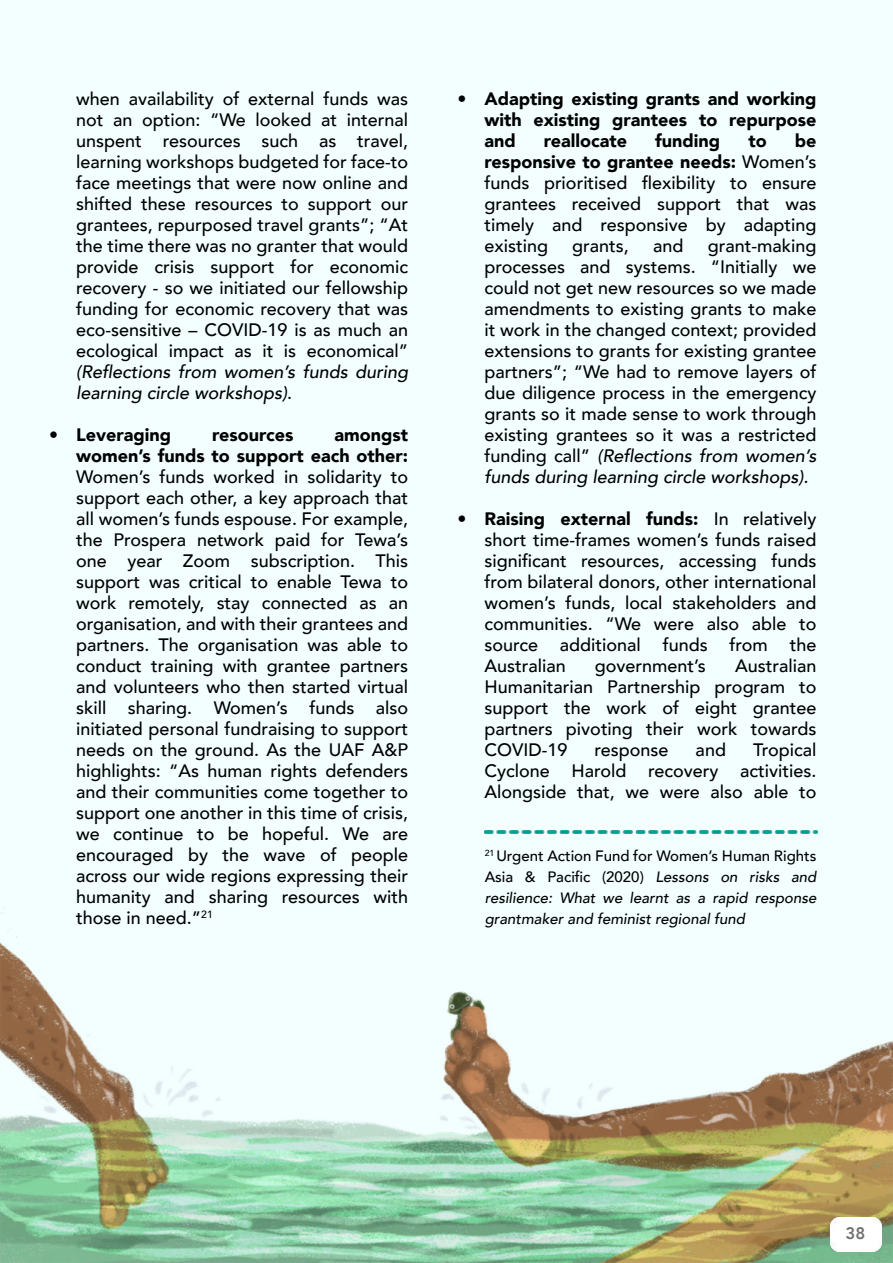
<style>
.page{position:relative;width:893px;height:1263px;background:#fff}
.page>*{position:absolute;margin:0;border:0;box-sizing:border-box;transform-origin:0 0}
.t1{font:500 18px/21px "Avenir";color:#000;text-align:justify}
.t2{font:900 18px/21px "Avenir";color:#000;text-align:right}
.t3{font:italic 500 18px/21px "Avenir";color:#000}
.t4{font:800 16.65px "Avenir";color:#727272}
.t5{font:italic 500 15px/21px "Avenir";color:#000;text-align:justify}
.s1{font-style:normal}
.s2{font-weight:900}
.s3{font-style:italic}
</style>
<div class="page">
<div style="left:0;top:0;width:893px;height:904px;background:#f3ffff"></div>
<img style="left:484px;top:831px;width:334px;height:3px">
<img style="left:0;top:904px;width:893px;height:359px">
<img style="left:830px;top:1217px;width:51px;height:34px">
<p class="t1" style="left:76px;top:87px;width:334px">when availability of external funds was not an option: “We looked at internal unspent resources such as travel, learning workshops budgeted for face-to face meetings that were now online and shifted these resources to support our grantees, repurposed travel grants”; “At the time there was no granter that would provide crisis support for economic recovery - so we initiated our fellowship funding for economic recovery that was eco-sensitive – COVID-19 is as much an ecological impact as it is economical”</p>
<p class="t3" style="left:76px;top:362px;width:334px">(Reflections from women’s funds during learning circle workshops)<span class="s1">.</span></p>
<p class="t2" style="left:49px;top:424px;width:124px">• Leveraging</p>
<p class="t2" style="left:212px;top:424px;width:83px">resources</p>
<p class="t2" style="left:76px;top:424px;width:334px">amongst<br>women’s funds to support each other:</p>
<p class="t1" style="left:76px;top:465px;width:334px">Women’s funds worked in solidarity to support each other, a key approach that all women’s funds espouse. For example, the Prospera network paid for Tewa’s one year Zoom subscription. This support was critical to enable Tewa to work remotely, stay connected as an organisation, and with their grantees and partners. The organisation was able to conduct training with grantee partners and volunteers who then started virtual skill sharing. Women’s funds also initiated personal fundraising to support needs on the ground. As the UAF A&amp;P highlights: “As human rights defenders and their communities come together to support one another in this time of crisis, we continue to be hopeful. We are encouraged by the wave of people across our wide regions expressing their humanity and sharing resources with those in need.”<sup>21</sup></p>
<p class="t2" style="left:484px;top:88px;width:334px;text-align:justify;text-indent:-27px">• Adapting existing grants and working with existing grantees to repurpose and</p>
<p class="t2" style="left:544px;top:130px;width:85px">reallocate</p>
<p class="t2" style="left:655px;top:130px;width:67px">funding</p>
<p class="t2" style="left:748px;top:130px;width:20px">to</p>
<p class="t1" style="left:484px;top:129px;width:334px;text-indent:310px"><span class="s2">be responsive to grantee needs:</span> Women’s funds prioritised flexibility to ensure grantees received support that was timely and responsive by adapting existing</p>
<p class="t1" style="left:484px;top:234px;width:334px;text-indent:223px">grant-making processes and systems. “Initially we could not get new resources so we made amendments to existing grants to make it work in the changed context; provided extensions to grants for existing grantee partners”; “We had to remove layers of due diligence process in the emergency grants so it made sense to work through existing grantees so it was a restricted funding call” <span class="s3">(Reflections from women’s funds during learning circle workshops).</span></p>
<p class="t1" style="left:484px;top:507px;width:334px;text-indent:-27px"><span class="s2">• Raising external funds:</span> In relatively short time-frames women’s funds raised significant resources, accessing funds from bilateral donors, other international women’s funds, local stakeholders and communities. “We were also able to source additional funds from the Australian</p>
<p class="t1" style="left:572px;top:234px;width:58px">grants,</p>
<p class="t1" style="left:653px;top:234px;width:32px">and</p>
<p class="t1" style="left:484px;top:654px;width:334px;text-indent:251px">Australian Humanitarian Partnership program to support the work of eight grantee partners pivoting their work towards COVID-19</p>
<p class="t1" style="left:595px;top:654px;width:113px">government’s</p>
<p class="t1" style="left:484px;top:738px;width:334px;text-indent:269px">Tropical Cyclone Harold recovery activities.<br>Alongside that, we were also able to</p>
<p class="t1" style="left:594px;top:738px;width:76px">response</p>
<p class="t1" style="left:696px;top:738px;width:32px">and</p>
<p class="t5" style="left:485px;top:846px;width:333px"><sup>21</sup> <span class="s1">Urgent Action Fund for Women’s Human Rights Asia &amp; Pacific (2020)</span> Lessons on risks and resilience: What we learnt as a rapid response grantmaker and feminist regional fund</p>
<p class="t4" style="left:846px;top:1220px;width:21px">38</p>
</div>
